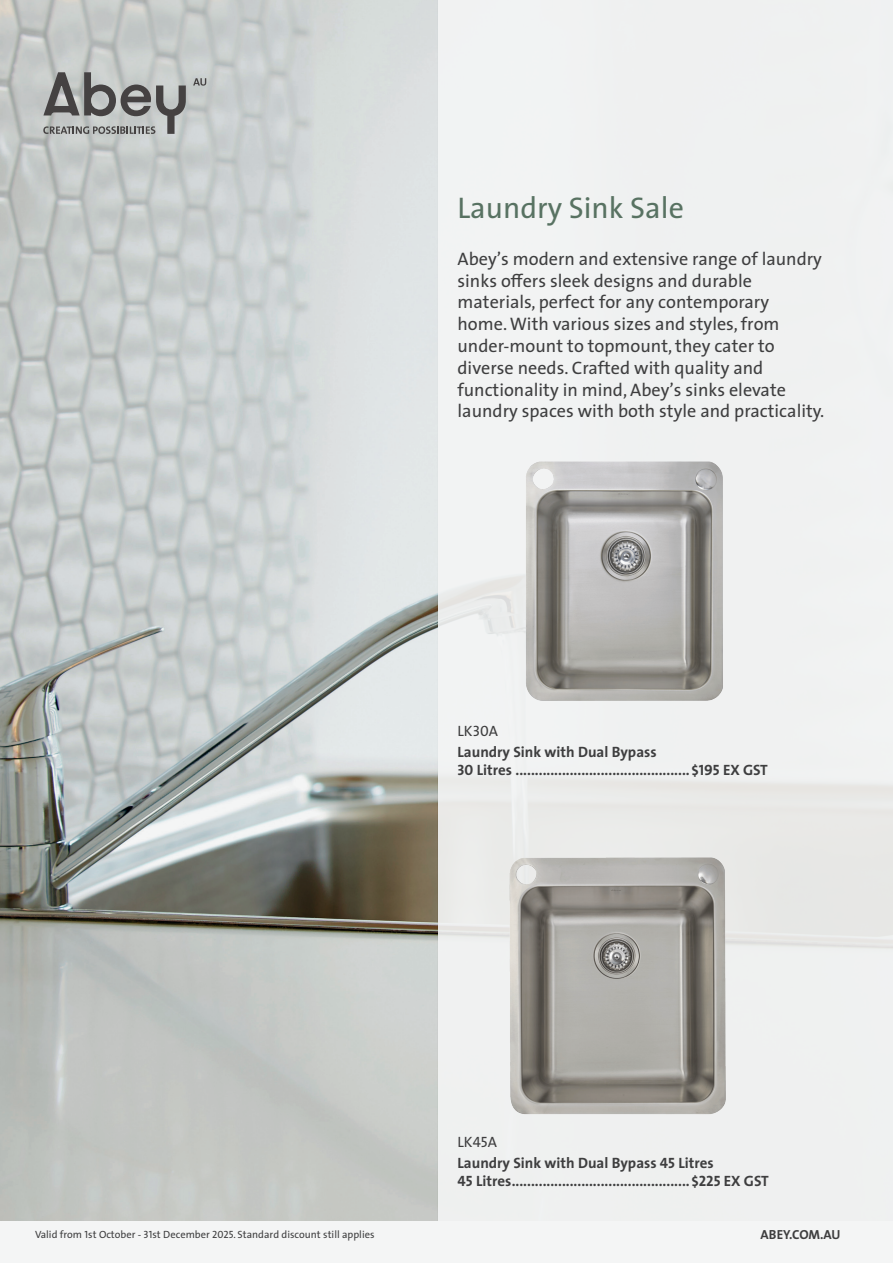
<style>
.page{position:relative;width:893px;height:1263px;background:#f4f5f5}
.page>*{position:absolute;margin:0;border:0;box-sizing:border-box;transform-origin:0 0}
.Product_Name{font:30px "The Sans";color:#587262}
.t1{font:18.15px/21.8px "The Sans";color:#3e3e3f}
.Product_Name-2{font:700 15px/18px "The Sans";color:#3e3e3f}
.Product_Name-3{font:15px "The Sans Regular Caps";color:#3e3e3f}
.t2{font:700 13.2px "The Sans";letter-spacing:-.01em;color:#3e3e3f}
.t3{font:10.5px "The Sans";color:#3e3e3f}
.s1{font-family:"The Sans Bold Caps";font-weight:400}
.s2{font-family:"The Sans Regular Caps"}
</style>
<div class="page">
<img style="left:0;top:0;width:893px;height:1220px">
<img style="left:489px;top:446px;width:270px;height:262px">
<img style="left:484px;top:851px;width:270px;height:270px">
<svg style="left:193px;top:78px;width:13px;height:8px"></svg>
<svg style="left:43px;top:72px;width:143px;height:62px;background:#999b9a"></svg>
<p class="Product_Name" style="left:457px;top:183px;width:228px">Laundry Sink Sale</p>
<p class="t1" style="left:457px;top:247px;width:368px">Abey’s modern and extensive range of laundry sinks offers sleek designs and durable materials, perfect for any contemporary<br>home. With various sizes and styles, from under-mount to topmount, they cater to diverse needs. Crafted with quality and functionality in mind, Abey’s sinks elevate laundry spaces with both style and practicality.</p>
<p class="Product_Name-3" style="left:457px;top:723px;width:42px">LK30A</p>
<p class="Product_Name-2" style="left:457px;top:742px;width:312px">Laundry Sink with Dual Bypass<br><span class="s1">30</span> Litres .............................................$<span class="s1">195</span> EX GST</p>
<p class="t3" style="left:35px;top:1226px;width:341px">Valid from <span class="s2">1</span>st October - <span class="s2">31</span>st December <span class="s2">2025.</span> Standard discount still applies</p>
<p class="Product_Name-3" style="left:457px;top:1134px;width:41px">LK45A</p>
<p class="Product_Name-2" style="left:457px;top:1153px;width:313px">Laundry Sink with Dual Bypass <span class="s1">45</span> Litres<br><span class="s1">45</span> Litres..............................................$<span class="s1">225</span> EX GST</p>
<p class="t2" style="left:761px;top:1223px;width:81px">ABEY.COM.AU</p>
</div>
